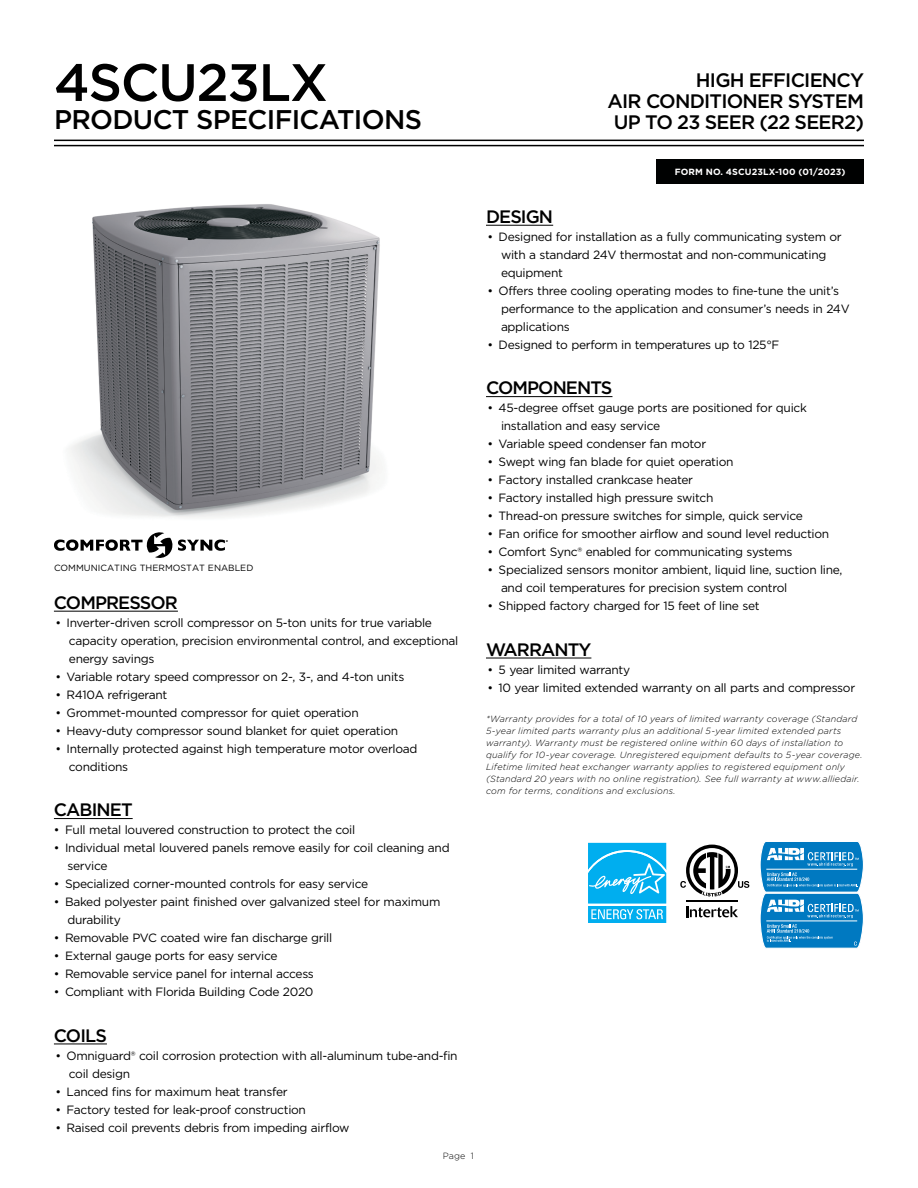
<style>
.page{position:relative;width:918px;height:1188px;background:#fff}
.page>*{position:absolute;margin:0;border:0;box-sizing:border-box;transform-origin:0 0}
.t1{font:500 52.5px "Gotham";letter-spacing:-.025em;color:#000}
.t2{font:500 27px "Gotham";letter-spacing:-.025em;color:#000}
.t3{font:500 19.5px/21px "Gotham";letter-spacing:-.04em;color:#000;text-align:right}
.t4{font:500 18px "Gotham";letter-spacing:-.05em;color:#000}
.t5{font:12px/18px "Gotham";letter-spacing:-.025em;color:#000}
.t6{font:italic 300 9px/12px "Gotham";letter-spacing:.02em;color:#000}
.t7{font:9px "Gotham";color:#000}
.t8{font:700 9px "Gotham";letter-spacing:.01em;color:#fff}
.t9{font:300 9px "Gotham";color:#000}
</style>
<div class="page">
<hr style="left:54px;top:145px;width:810px;height:1px;background:#000">
<hr style="left:54px;top:140px;width:810px;height:1px;background:#000">
<div style="left:656px;top:159px;width:208px;height:25px;background:#000101"></div>
<img style="left:69px;top:204px;width:311px;height:314px">
<svg style="left:54px;top:532px;width:174px;height:26px"></svg>
<hr style="left:54px;top:611px;width:124px;height:1px;background:#000">
<hr style="left:54px;top:818px;width:79px;height:1px;background:#000">
<hr style="left:54px;top:1044px;width:53px;height:1px;background:#000">
<svg style="left:760px;top:842px;width:104px;height:107px;background:#3796ce"></svg>
<svg style="left:686px;top:906px;width:52px;height:11px"></svg>
<hr style="left:686px;top:900px;width:52px;height:2px;background:#000">
<svg style="left:680px;top:845px;width:69px;height:52px"></svg>
<hr style="left:486px;top:225px;width:67px;height:1px;background:#000">
<hr style="left:486px;top:396px;width:126px;height:1px;background:#000">
<hr style="left:486px;top:658px;width:105px;height:1px;background:#000">
<div style="left:586px;top:841px;width:82px;height:65px;background:#d7f2fc"></div>
<svg style="left:586px;top:843px;width:82px;height:80px;background:#35bef2"></svg>
<h1 class="t1" style="left:54px;top:48px;width:276px">4SCU23LX</h1>
<h2 class="t2" style="left:54px;top:102px;width:370px">PRODUCT SPECIFICATIONS</h2>
<p class="t7" style="left:54px;top:562px;width:201px">COMMUNICATING THERMOSTAT ENABLED</p>
<h3 class="t4" style="left:54px;top:591px;width:126px">COMPRESSOR</h3>
<p class="t5" style="left:69px;top:613px;width:391px;text-indent:-14px">• Inverter-driven scroll compressor on 5-ton units for true variable capacity operation, precision environmental control, and exceptional energy savings</p>
<p class="t5" style="left:55px;top:667px;width:351px">• Variable rotary speed compressor on 2-, 3-, and 4-ton units</p>
<p class="t5" style="left:55px;top:685px;width:114px">• R410A refrigerant</p>
<p class="t5" style="left:55px;top:703px;width:305px">• Grommet-mounted compressor for quiet operation</p>
<p class="t5" style="left:55px;top:721px;width:344px">• Heavy-duty compressor sound blanket for quiet operation</p>
<p class="t5" style="left:69px;top:739px;width:350px;text-indent:-14px">• Internally protected against high temperature motor overload conditions</p>
<h3 class="t4" style="left:54px;top:798px;width:80px">CABINET</h3>
<p class="t5" style="left:54px;top:821px;width:303px">• Full metal louvered construction to protect the coil</p>
<p class="t5" style="left:67px;top:839px;width:384px;text-indent:-14px">• Individual metal louvered panels remove easily for coil cleaning and service</p>
<p class="t5" style="left:54px;top:875px;width:316px">• Specialized corner-mounted controls for easy service</p>
<p class="t5" style="left:67px;top:893px;width:375px;text-indent:-14px">• Baked polyester paint finished over galvanized steel for maximum durability</p>
<p class="t5" style="left:54px;top:929px;width:280px">• Removable PVC coated wire fan discharge grill</p>
<p class="t5" style="left:54px;top:947px;width:225px">• External gauge ports for easy service</p>
<p class="t5" style="left:54px;top:965px;width:262px">• Removable service panel for internal access</p>
<p class="t5" style="left:54px;top:983px;width:261px">• Compliant with Florida Building Code 2020</p>
<h3 class="t4" style="left:54px;top:1023px;width:54px">COILS</h3>
<p class="t5" style="left:69px;top:1046px;width:390px;text-indent:-14px">• Omniguard® coil corrosion protection with all-aluminum tube-and-fin coil design</p>
<p class="t5" style="left:55px;top:1082px;width:234px">• Lanced fins for maximum heat transfer</p>
<p class="t5" style="left:55px;top:1100px;width:252px">• Factory tested for leak-proof construction</p>
<p class="t5" style="left:55px;top:1118px;width:296px">• Raised coil prevents debris from impeding airflow</p>
<p class="t9" style="left:443px;top:1150px;width:32px">Page 1</p>
<h3 class="t3" style="left:608px;top:69px;width:258px">HIGH EFFICIENCY<br>AIR CONDITIONER SYSTEM<br>UP TO 23 SEER (22 SEER2)</h3>
<p class="t8" style="left:675px;top:166px;width:172px">FORM NO. 4SCU23LX-100 (01/2023)</p>
<h3 class="t4" style="left:486px;top:205px;width:69px">DESIGN</h3>
<p class="t5" style="left:501px;top:227px;width:342px;text-indent:-14px">• Designed for installation as a fully communicating system or with a standard 24V thermostat and non-communicating equipment</p>
<p class="t5" style="left:501px;top:281px;width:350px;text-indent:-14px">• Offers three cooling operating modes to fine-tune the unit’s performance to the application and consumer’s needs in 24V applications</p>
<p class="t5" style="left:488px;top:335px;width:293px">• Designed to perform in temperatures up to 125°F</p>
<h3 class="t4" style="left:486px;top:376px;width:128px">COMPONENTS</h3>
<p class="t5" style="left:501px;top:399px;width:307px;text-indent:-14px">• 45-degree offset gauge ports are positioned for quick installation and easy service</p>
<p class="t5" style="left:488px;top:435px;width:220px">• Variable speed condenser fan motor</p>
<p class="t5" style="left:488px;top:453px;width:248px">• Swept wing fan blade for quiet operation</p>
<p class="t5" style="left:488px;top:471px;width:207px">• Factory installed crankcase heater</p>
<p class="t5" style="left:488px;top:489px;width:227px">• Factory installed high pressure switch</p>
<p class="t5" style="left:488px;top:507px;width:317px">• Thread-on pressure switches for simple, quick service</p>
<p class="t5" style="left:488px;top:525px;width:343px">• Fan orifice for smoother airflow and sound level reduction</p>
<p class="t5" style="left:488px;top:543px;width:306px">• Comfort Sync® enabled for communicating systems</p>
<p class="t5" style="left:501px;top:561px;width:343px;text-indent:-14px">• Specialized sensors monitor ambient, liquid line, suction line, and coil temperatures for precision system control</p>
<p class="t5" style="left:488px;top:597px;width:274px">• Shipped factory charged for 15 feet of line set</p>
<h3 class="t4" style="left:486px;top:637px;width:107px">WARRANTY</h3>
<p class="t5" style="left:488px;top:660px;width:144px">• 5 year limited warranty</p>
<p class="t5" style="left:488px;top:678px;width:369px">• 10 year limited extended warranty on all parts and compressor</p>
<p class="t6" style="left:486px;top:712px;width:378px">*Warranty provides for a total of 10 years of limited warranty coverage (Standard 5-year limited parts warranty plus an additional 5-year limited extended parts warranty). Warranty must be registered online within 60 days of installation to qualify for 10-year coverage. Unregistered equipment defaults to 5-year coverage.<br>Lifetime limited heat exchanger warranty applies to registered equipment only (Standard 20 years with no online registration). See full warranty at www.alliedair. com for terms, conditions and exclusions.</p>
</div>
